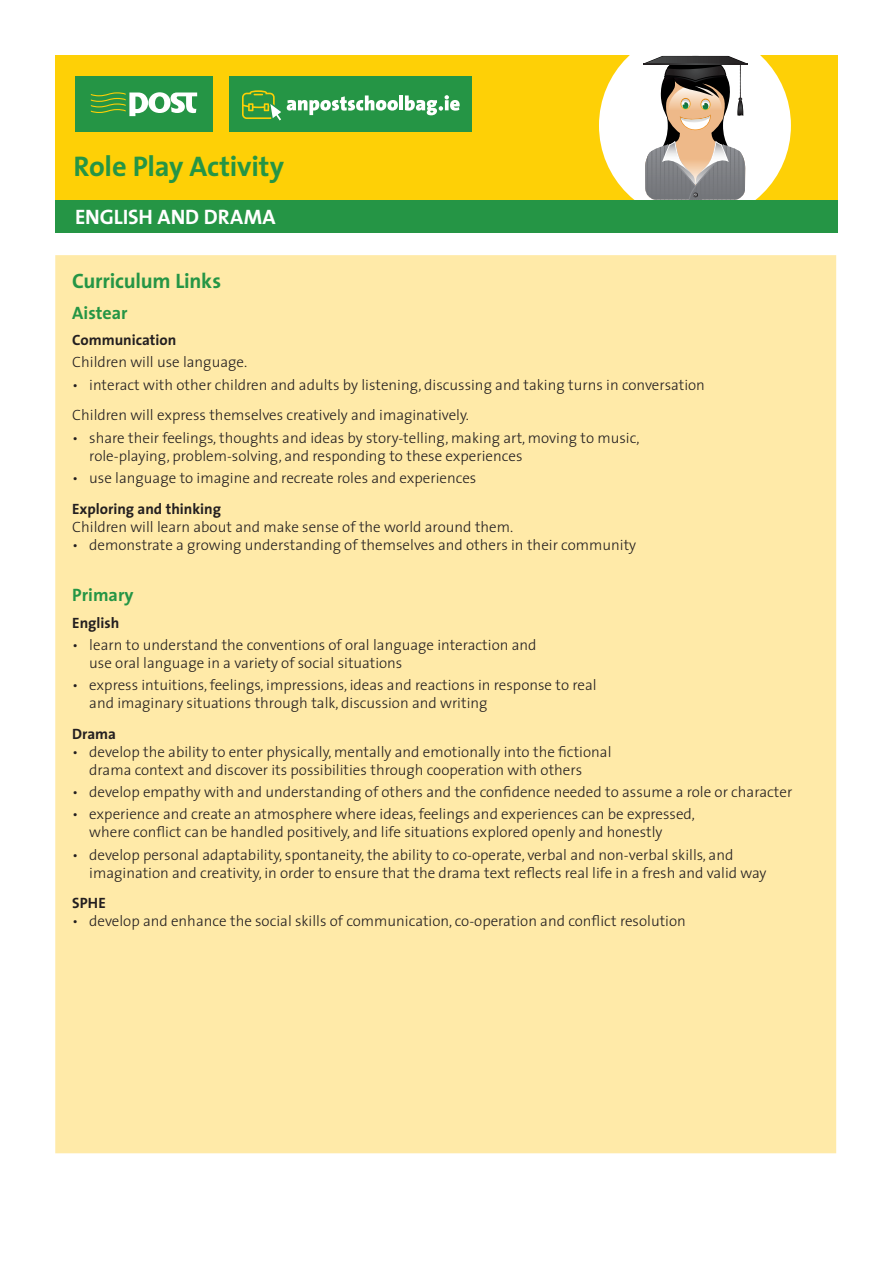
<style>
.page{position:relative;width:893px;height:1263px;background:#fff}
.page>*{position:absolute;margin:0;border:0;box-sizing:border-box;transform-origin:0 0}
.t1{font:700 28.5px "The Sans";letter-spacing:-.01em;color:#259545}
.TABLE_HEADER{font:700 21px "The Sans";letter-spacing:-.01em;color:#259545}
.t2{font:700 21px "The Sans";letter-spacing:-.005em;color:#fff}
.t3{font:700 18px "The Sans";color:#259545}
.t4{font:300 15px/18px "The Sans";color:#231f20}
.t5{font:700 15px "The Sans";color:#231f20}
</style>
<div class="page">
<div style="left:55px;top:255px;width:781px;height:898px;background:#ffeaa8"></div>
<div style="left:55px;top:55px;width:783px;height:145px;background:#fed006"></div>
<div style="left:599px;top:30px;width:192px;height:191px;background:#fff;border-radius:50%"></div>
<svg style="left:643px;top:56px;width:105px;height:144px"></svg>
<div style="left:55px;top:200px;width:783px;height:32px;background:#259545"></div>
<div style="left:75px;top:77px;width:138px;height:55px;background:#259545"></div>
<div style="left:229px;top:77px;width:242px;height:55px;background:#259545"></div>
<svg style="left:91px;top:92px;width:106px;height:24px"></svg>
<hr style="left:399px;top:95px;width:4px;height:15px;background:#fff">
<svg style="left:405px;top:95px;width:55px;height:20px"></svg>
<svg style="left:242px;top:90px;width:156px;height:31px"></svg>
<p class="t1" style="left:74px;top:148px;width:212px">Role Play Activity</p>
<p class="t2" style="left:75px;top:203px;width:202px">ENGLISH AND DRAMA</p>
<p class="TABLE_HEADER" style="left:72px;top:267px;width:150px">Curriculum Links</p>
<p class="t3" style="left:72px;top:301px;width:57px">Aistear</p>
<p class="t5" style="left:72px;top:330px;width:106px">Communication</p>
<p class="t4" style="left:72px;top:353px;width:176px">Children will use language.</p>
<p class="t4" style="left:72px;top:376px;width:634px">• interact with other children and adults by listening, discussing and taking turns in conversation</p>
<p class="t4" style="left:72px;top:406px;width:398px">Children will express themselves creatively and imaginatively.</p>
<p class="t4" style="left:89px;top:429px;width:552px;text-indent:-17px">• share their feelings, thoughts and ideas by story-telling, making art, moving to music, role-playing, problem-solving, and responding to these experiences</p>
<p class="t4" style="left:72px;top:469px;width:406px">• use language to imagine and recreate roles and experiences</p>
<p class="t5" style="left:72px;top:499px;width:150px">Exploring and thinking</p>
<p class="t4" style="left:72px;top:518px;width:442px">Children will learn about and make sense of the world around them.</p>
<p class="t4" style="left:72px;top:536px;width:565px">• demonstrate a growing understanding of themselves and others in their community</p>
<p class="t3" style="left:72px;top:583px;width:63px">Primary</p>
<p class="t5" style="left:72px;top:613px;width:49px">English</p>
<p class="t4" style="left:89px;top:636px;width:449px;text-indent:-17px">• learn to understand the conventions of oral language interaction and use oral language in a variety of social situations</p>
<p class="t4" style="left:89px;top:676px;width:509px;text-indent:-17px">• express intuitions, feelings, impressions, ideas and reactions in response to real and imaginary situations through talk, discussion and writing</p>
<p class="t5" style="left:72px;top:724px;width:45px">Drama</p>
<p class="t4" style="left:89px;top:743px;width:524px;text-indent:-17px">• develop the ability to enter physically, mentally and emotionally into the fictional drama context and discover its possibilities through cooperation with others</p>
<p class="t4" style="left:72px;top:783px;width:721px">• develop empathy with and understanding of others and the confidence needed to assume a role or character</p>
<p class="t4" style="left:89px;top:805px;width:607px;text-indent:-17px">• experience and create an atmosphere where ideas, feelings and experiences can be expressed, where conflict can be handled positively, and life situations explored openly and honestly</p>
<p class="t4" style="left:89px;top:845px;width:679px;text-indent:-17px">• develop personal adaptability, spontaneity, the ability to co-operate, verbal and non-verbal skills, and imagination and creativity, in order to ensure that the drama text reflects real life in a fresh and valid way</p>
<p class="t5" style="left:72px;top:893px;width:35px">SPHE</p>
<p class="t4" style="left:72px;top:912px;width:615px">• develop and enhance the social skills of communication, co-operation and conflict resolution</p>
</div>
